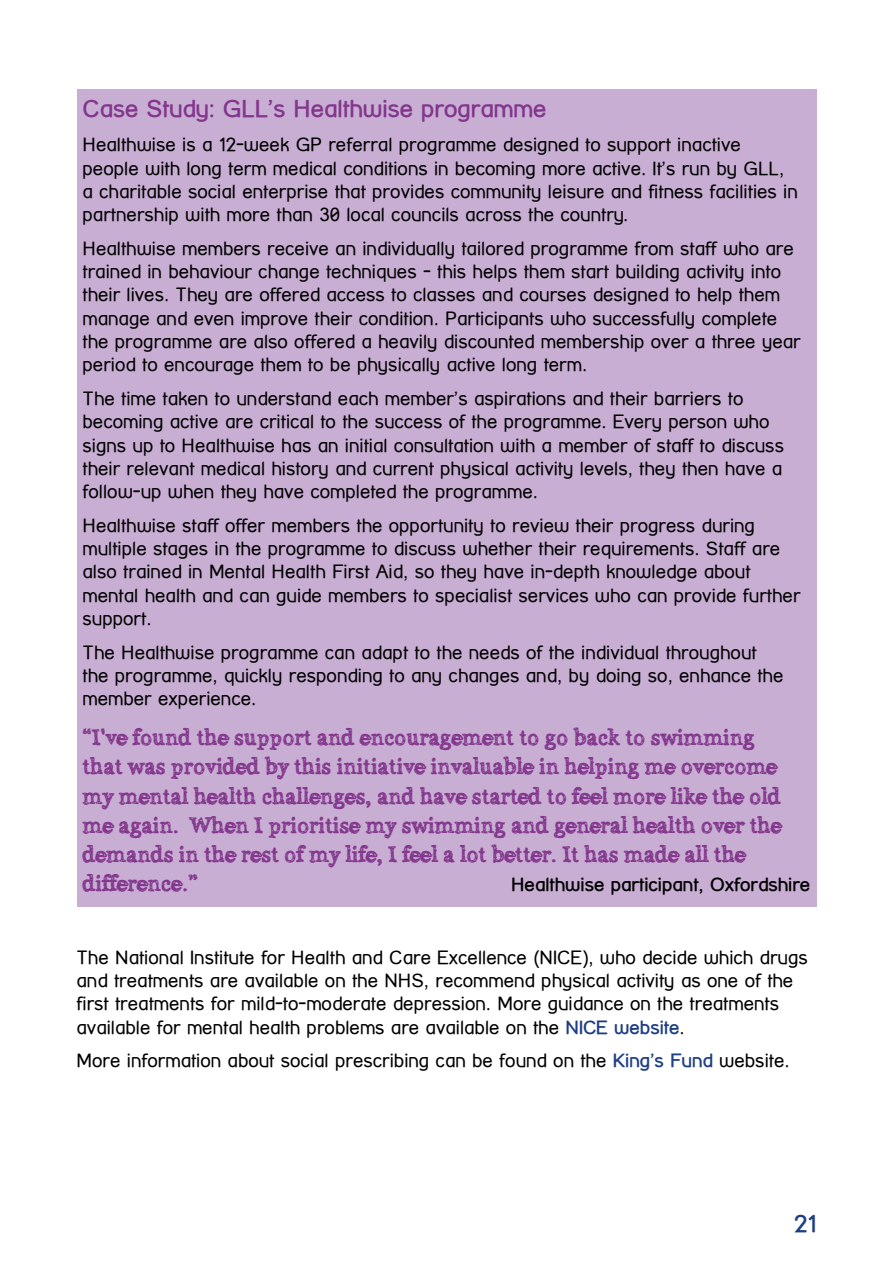
<style>
.page{position:relative;width:893px;height:1263px;background:#fff}
.page>*{position:absolute;margin:0;border:0;box-sizing:border-box;transform-origin:0 0}
.t1{font:700 24px "Street Corner";color:#82368c}
.t2{font:700 24px "Street Corner";color:#1e3e84}
.t3{font:22.5px/29.2px "Alabama";color:#82368c}
.t4{font:18.75px/23.2px "Street Corner";color:#000}
.t5{font:700 18.75px "Street Corner";color:#000}
.s1{font-weight:700;color:#1e3e84}
</style>
<div class="page">
<div style="left:77px;top:89px;width:739px;height:817px;background:#c9aed4"></div>
<p class="t1" style="left:83px;top:95px;width:465px">Case Study: GLL’s Healthwise programme</p>
<p class="t4" style="left:83px;top:133px;width:717px">Healthwise is a 12-week GP referral programme designed to support inactive people with long term medical conditions in becoming more active. It’s run by GLL, a charitable social enterprise that provides community leisure and fitness facilities in partnership with more than 30 local councils across the country.</p>
<p class="t4" style="left:83px;top:237px;width:720px">Healthwise members receive an individually tailored programme from staff who are trained in behaviour change techniques - this helps them start building activity into their lives. They are offered access to classes and courses designed to help them manage and even improve their condition. Participants who successfully complete the programme are also offered a heavily discounted membership over a three year period to encourage them to be physically active long term.</p>
<p class="t4" style="left:83px;top:387px;width:703px">The time taken to understand each member’s aspirations and their barriers to becoming active are critical to the success of the programme. Every person who signs up to Healthwise has an initial consultation with a member of staff to discuss their relevant medical history and current physical activity levels, they then have a follow-up when they have completed the programme.</p>
<p class="t4" style="left:83px;top:514px;width:719px">Healthwise staff offer members the opportunity to review their progress during multiple stages in the programme to discuss whether their requirements. Staff are also trained in Mental Health First Aid, so they have in-depth knowledge about mental health and can guide members to specialist services who can provide further support.</p>
<p class="t4" style="left:83px;top:641px;width:702px">The Healthwise programme can adapt to the needs of the individual throughout the programme, quickly responding to any changes and, by doing so, enhance the member experience.</p>
<p class="t3" style="left:83px;top:723px;width:700px">“I've found the support and encouragement to go back to swimming that was provided by this initiative invaluable in helping me overcome my mental health challenges, and have started to feel more like the old me again. When I prioritise my swimming and general health over the demands in the rest of my life, I feel a lot better. It has made all the difference.”</p>
<p class="t5" style="left:511px;top:874px;width:301px">Healthwise participant, Oxfordshire</p>
<p class="t4" style="left:77px;top:945px;width:733px">The National Institute for Health and Care Excellence (NICE), who decide which drugs and treatments are available on the NHS, recommend physical activity as one of the first treatments for mild-to-moderate depression. More guidance on the treatments available for mental health problems are available on the <span class="s1">NICE website</span>.</p>
<p class="t4" style="left:77px;top:1049px;width:715px">More information about social prescribing can be found on the <span class="s1">King’s Fund</span> website.</p>
<p class="t2" style="left:794px;top:1209px;width:24px">21</p>
</div>
